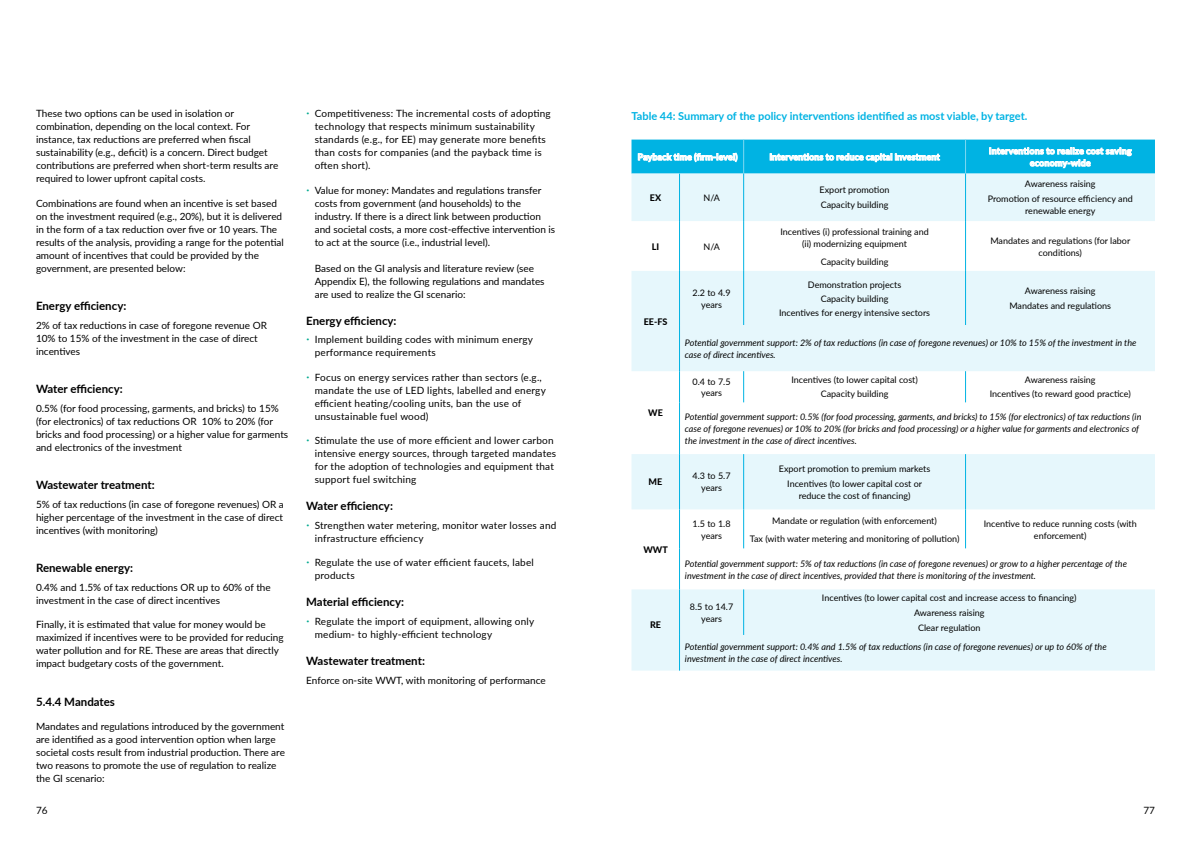
<style>
.page{position:relative;width:1191px;height:842px;background:#fff}
.page>*{position:absolute;margin:0;border:0;box-sizing:border-box;transform-origin:0 0}
.t1{font:700 11.5px "Lato";color:#000}
.t2{font:700 11px "Lato";color:#00b3e3}
.t3{font:10px/13px "Lato";color:#000}
.t4{font:10px/13px "Lato";letter-spacing:.02em;color:#000}
.t5{font:9px/12px "Lato";color:#000;text-align:center}
.t6{font:italic 9px/12px "Lato";color:#000}
.t7{font:800 9px/12px "Lato";color:#fff;text-align:center}
.t8{font:800 9px "Lato";color:#000}
</style>
<div class="page">
<svg style="left:631px;top:174px;width:524px;height:497px;fill:#e6f7fc"></svg>
<hr style="left:679px;top:174px;width:1px;height:47px;background:#00b3e3">
<hr style="left:743px;top:174px;width:1px;height:47px;background:#00b3e3">
<hr style="left:965px;top:174px;width:1px;height:47px;background:#00b3e3">
<hr style="left:679px;top:221px;width:1px;height:50px;background:#00b3e3">
<hr style="left:743px;top:221px;width:1px;height:50px;background:#00b3e3">
<hr style="left:965px;top:221px;width:1px;height:50px;background:#00b3e3">
<hr style="left:679px;top:271px;width:1px;height:54px;background:#00b3e3">
<hr style="left:743px;top:271px;width:1px;height:54px;background:#00b3e3">
<hr style="left:965px;top:271px;width:1px;height:54px;background:#00b3e3">
<hr style="left:679px;top:325px;width:1px;height:46px;background:#00b3e3">
<hr style="left:679px;top:371px;width:1px;height:31px;background:#00b3e3">
<hr style="left:743px;top:371px;width:1px;height:31px;background:#00b3e3">
<hr style="left:965px;top:371px;width:1px;height:31px;background:#00b3e3">
<hr style="left:679px;top:402px;width:1px;height:52px;background:#00b3e3">
<hr style="left:679px;top:454px;width:1px;height:55px;background:#00b3e3">
<hr style="left:743px;top:454px;width:1px;height:55px;background:#00b3e3">
<hr style="left:965px;top:454px;width:1px;height:55px;background:#00b3e3">
<hr style="left:679px;top:509px;width:1px;height:39px;background:#00b3e3">
<hr style="left:743px;top:509px;width:1px;height:39px;background:#00b3e3">
<hr style="left:965px;top:509px;width:1px;height:39px;background:#00b3e3">
<hr style="left:679px;top:548px;width:1px;height:41px;background:#00b3e3">
<hr style="left:679px;top:589px;width:1px;height:46px;background:#00b3e3">
<hr style="left:743px;top:589px;width:1px;height:46px;background:#00b3e3">
<hr style="left:679px;top:635px;width:1px;height:36px;background:#00b3e3">
<svg style="left:631px;top:140px;width:524px;height:34px;background:#27bee7"></svg>
<p class="t3" style="left:36px;top:107px;width:244px">These two options can be used in isolation or combination, depending on the local context. For instance, tax reductions are preferred when fiscal sustainability (e.g., deficit) is a concern. Direct budget contributions are preferred when short-term results are required to lower upfront capital costs.</p>
<p class="t3" style="left:36px;top:196px;width:249px">Combinations are found when an incentive is set based on the investment required (e.g., 20%), but it is delivered in the form of a tax reduction over five or 10 years. The results of the analysis, providing a range for the potential amount of incentives that could be provided by the government, are presented below:</p>
<p class="t1" style="left:36px;top:297px;width:92px">Energy efficiency:</p>
<p class="t3" style="left:36px;top:318px;width:232px">2% of tax reductions in case of foregone revenue OR<br>10% to 15% of the investment in the case of direct incentives</p>
<p class="t1" style="left:36px;top:380px;width:88px">Water efficiency:</p>
<p class="t3" style="left:36px;top:401px;width:254px">0.5% (for food processing, garments, and bricks) to 15% (for electronics) of tax reductions OR 10% to 20% (for bricks and food processing) or a higher value for garments and electronics of the investment</p>
<p class="t1" style="left:36px;top:476px;width:120px">Wastewater treatment:</p>
<p class="t3" style="left:36px;top:497px;width:249px;text-align:justify">5% of tax reductions (in case of foregone revenues) OR a higher percentage of the investment in the case of direct incentives (with monitoring)</p>
<p class="t1" style="left:36px;top:559px;width:99px">Renewable energy:</p>
<p class="t3" style="left:36px;top:580px;width:236px">0.4% and 1.5% of tax reductions OR up to 60% of the investment in the case of direct incentives</p>
<p class="t3" style="left:36px;top:618px;width:249px">Finally, it is estimated that value for money would be maximized if incentives were to be provided for reducing water pollution and for RE. These are areas that directly impact budgetary costs of the government.</p>
<p class="t1" style="left:36px;top:693px;width:80px">5.4.4 Mandates</p>
<p class="t3" style="left:36px;top:719px;width:250px">Mandates and regulations introduced by the government are identified as a good intervention option when large societal costs result from industrial production. There are two reasons to promote the use of regulation to realize the GI scenario:</p>
<p class="t4" style="left:315px;top:107px;width:237px">Competitiveness: The incremental costs of adopting technology that respects minimum sustainability standards (e.g., for EE) may generate more benefits than costs for companies (and the payback time is often short).</p>
<p class="t3" style="left:315px;top:183px;width:242px">Value for money: Mandates and regulations transfer costs from government (and households) to the industry. If there is a direct link between production and societal costs, a more cost-effective intervention is to act at the source (i.e., industrial level).</p>
<p class="t3" style="left:315px;top:261px;width:231px">Based on the GI analysis and literature review (see<br>Appendix E), the following regulations and mandates are used to realize the GI scenario:</p>
<p class="t1" style="left:306px;top:312px;width:92px">Energy efficiency:</p>
<p class="t4" style="left:315px;top:333px;width:220px">Implement building codes with minimum energy performance requirements</p>
<p class="t4" style="left:315px;top:370px;width:233px">Focus on energy services rather than sectors (e.g., mandate the use of LED lights, labelled and energy efficient heating/cooling units, ban the use of unsustainable fuel wood)</p>
<p class="t4" style="left:315px;top:434px;width:243px">Stimulate the use of more efficient and lower carbon intensive energy sources, through targeted mandates for the adoption of technologies and equipment that support fuel switching</p>
<p class="t1" style="left:306px;top:497px;width:88px">Water efficiency:</p>
<p class="t4" style="left:315px;top:518px;width:243px">Strengthen water metering, monitor water losses and infrastructure efficiency</p>
<p class="t4" style="left:315px;top:556px;width:221px">Regulate the use of water efficient faucets, label products</p>
<p class="t1" style="left:306px;top:593px;width:99px">Material efficiency:</p>
<p class="t4" style="left:315px;top:614px;width:221px">Regulate the import of equipment, allowing only medium- to highly-efficient technology</p>
<p class="t1" style="left:306px;top:652px;width:120px">Wastewater treatment:</p>
<p class="t3" style="left:306px;top:673px;width:241px">Enforce on-site WWT, with monitoring of performance</p>
<p class="t2" style="left:631px;top:108px;width:397px">Table 44: Summary of the policy interventions identified as most viable, by target.</p>
<p class="t7" style="left:637px;top:151px;width:101px">Payback time (firm-level)</p>
<p class="t7" style="left:769px;top:151px;width:172px">Interventions to reduce capital investment</p>
<p class="t7" style="left:989px;top:145px;width:144px">Interventions to realize cost saving economy-wide</p>
<p class="t8" style="left:650px;top:191px;width:13px">EX</p>
<p class="t5" style="left:703px;top:191px;width:18px">N/A</p>
<p class="t5" style="left:819px;top:182px;width:71px;line-height:15px;text-align:left">Export promotion<br>Capacity building</p>
<p class="t5" style="left:987px;top:176px;width:146px;line-height:15px">Awareness raising<br>Promotion of resource efficiency and</p>
<p class="t5" style="left:1025px;top:205px;width:72px">renewable energy</p>
<p class="t8" style="left:652px;top:240px;width:9px">LI</p>
<p class="t5" style="left:703px;top:240px;width:18px">N/A</p>
<p class="t5" style="left:780px;top:225px;width:150px">Incentives (i) professional training and (ii) modernizing equipment</p>
<p class="t5" style="left:820px;top:255px;width:69px">Capacity building</p>
<p class="t5" style="left:990px;top:234px;width:141px">Mandates and regulations (for labor conditions)</p>
<p class="t8" style="left:643px;top:315px;width:25px">EE-FS</p>
<p class="t8" style="left:648px;top:406px;width:16px">WE</p>
<p class="t5" style="left:692px;top:286px;width:40px">2.2 to 4.9 years</p>
<p class="t5" style="left:779px;top:277px;width:153px;line-height:14px">Demonstration projects<br>Capacity building<br>Incentives for energy intensive sectors</p>
<p class="t5" style="left:1009px;top:283px;width:103px;line-height:15px">Awareness raising<br>Mandates and regulations</p>
<p class="t6" style="left:685px;top:336px;width:453px">Potential government support: 2% of tax reductions (in case of foregone revenues) or 10% to 15% of the investment in the case of direct incentives.</p>
<p class="t5" style="left:692px;top:376px;width:40px;line-height:11px">0.4 to 7.5 years</p>
<p class="t5" style="left:791px;top:373px;width:128px;line-height:14px">Incentives (to lower capital cost)<br>Capacity building</p>
<p class="t5" style="left:989px;top:373px;width:142px;line-height:14px">Awareness raising<br>Incentives (to reward good practice)</p>
<p class="t6" style="left:685px;top:410px;width:458px">Potential government support: 0.5% (for food processing, garments, and bricks) to 15% (for electronics) of tax reductions (in case of foregone revenues) or 10% to 20% (for bricks and food processing) or a higher value for garments and electronics of the investment in the case of direct incentives.</p>
<p class="t8" style="left:648px;top:475px;width:15px">ME</p>
<p class="t5" style="left:692px;top:470px;width:40px">4.3 to 5.7 years</p>
<p class="t5" style="left:779px;top:461px;width:153px;line-height:15px">Export promotion to premium markets<br>Incentives (to lower capital cost or</p>
<p class="t5" style="left:798px;top:489px;width:113px">reduce the cost of financing)</p>
<p class="t8" style="left:643px;top:543px;width:26px">WWT</p>
<p class="t8" style="left:650px;top:618px;width:13px">RE</p>
<p class="t5" style="left:692px;top:517px;width:40px">1.5 to 1.8 years</p>
<p class="t5" style="left:750px;top:511px;width:211px;line-height:18px">Mandate or regulation (with enforcement)<br>Tax (with water metering and monitoring of pollution)</p>
<p class="t5" style="left:983px;top:517px;width:155px">Incentive to reduce running costs (with enforcement)</p>
<p class="t6" style="left:685px;top:557px;width:443px">Potential government support: 5% of tax reductions (in case of foregone revenues) or grow to a higher percentage of the investment in the case of direct incentives, provided that there is monitoring of the investment.</p>
<p class="t5" style="left:690px;top:600px;width:45px">8.5 to 14.7 years</p>
<p class="t5" style="left:822px;top:590px;width:256px;line-height:15px">Incentives (to lower capital cost and increase access to financing)<br>Awareness raising<br>Clear regulation</p>
<p class="t6" style="left:685px;top:641px;width:423px">Potential government support: 0.4% and 1.5% of tax reductions (in case of foregone revenues) or up to 60% of the investment in the case of direct incentives.</p>
<p class="t3" style="left:36px;top:803px;width:13px">76</p>
<p class="t3" style="left:1143px;top:803px;width:13px">77</p>
</div>
